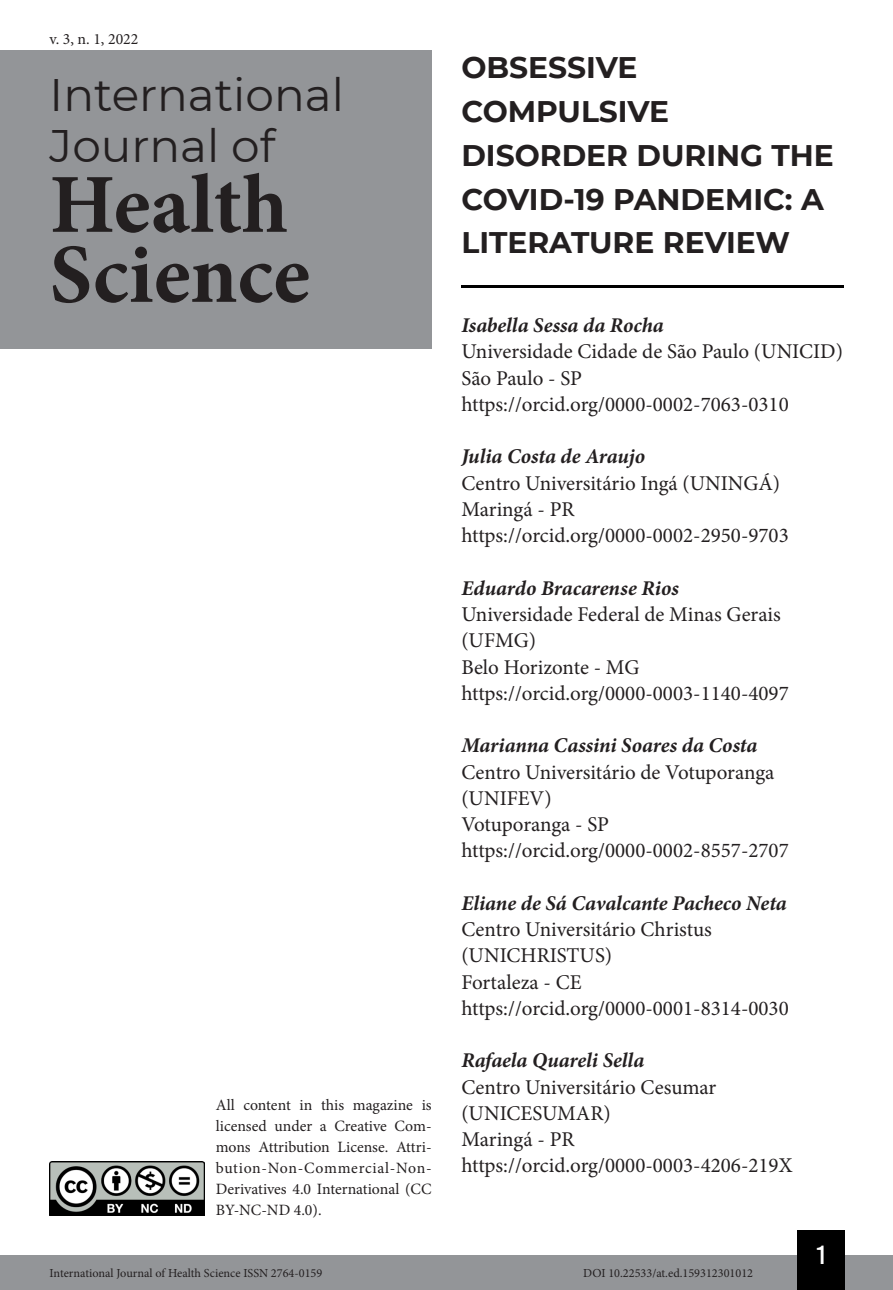
<style>
.page{position:relative;width:893px;height:1290px;background:#fff}
.page>*{position:absolute;margin:0;border:0;box-sizing:border-box;transform-origin:0 0}
.t1{font:700 84px/70px "Minion Pro";color:#231f20}
.t2{font:45.5px/50.8px "Montserrat";color:#231f20}
.Título_Artigo{font:700 29.75px/43.8px "Montserrat";color:#231f20}
.t3{font:26.25px "Bebas Kai";color:#fff}
.Infos_autor{font:21px/26.2px "Minion Pro";color:#231f20}
.Autor{font:italic 700 21px "Minion Pro";letter-spacing:-.005em;color:#231f20}
.t4{font:15.75px/21px "Minion Pro";color:#231f20;text-align:justify}
.t5{font:12.25px "Minion Pro";color:#231f20}
</style>
<div class="page">
<div style="left:0;top:1255px;width:893px;height:35px;background:#939598"></div>
<div style="left:797px;top:1230px;width:48px;height:60px;background:#000"></div>
<img style="left:50px;top:1161px;width:154px;height:54px">
<div style="left:0;top:50px;width:432px;height:298px;background:#939598"></div>
<hr style="left:461px;top:285px;width:382px;height:3px;background:#000">
<p class="t4" style="left:50px;top:28px;width:90px">v. 3, n. 1, 2022</p>
<h2 class="t2" style="left:50px;top:68px;width:296px">International<br>Journal of</h2>
<h1 class="t1" style="left:50px;top:169px;width:262px">Health<br>Science</h1>
<p class="t4" style="left:216px;top:1095px;width:217px">All content in this magazine is licensed under a Creative Com&shy;mons Attribution License. Attri&shy;bution-Non-Commercial-Non-Derivatives 4.0 International (CC BY-NC-ND 4.0).</p>
<p class="Título_Artigo" style="left:461px;top:44px;width:374px">OBSESSIVE<br>COMPULSIVE<br>DISORDER DURING THE<br>COVID-19 PANDEMIC: A<br>LITERATURE REVIEW</p>
<p class="Autor" style="left:461px;top:310px;width:204px">Isabella Sessa da Rocha</p>
<p class="Infos_autor" style="left:461px;top:339px;width:383px">Universidade Cidade de São Paulo (UNICID)</p>
<p class="Infos_autor" style="left:461px;top:365px;width:122px">São Paulo - SP</p>
<p class="Infos_autor" style="left:461px;top:391px;width:329px">https://orcid.org/0000-0002-7063-0310</p>
<p class="Autor" style="left:461px;top:442px;width:185px">Julia Costa de Araujo</p>
<p class="Infos_autor" style="left:461px;top:470px;width:320px">Centro Universitário Ingá (UNINGÁ)</p>
<p class="Infos_autor" style="left:461px;top:496px;width:115px">Maringá - PR</p>
<p class="Infos_autor" style="left:461px;top:522px;width:329px">https://orcid.org/0000-0002-2950-9703</p>
<p class="Autor" style="left:461px;top:573px;width:219px">Eduardo Bracarense Rios</p>
<p class="Infos_autor" style="left:461px;top:601px;width:321px">Universidade Federal de Minas Gerais (UFMG)</p>
<p class="Infos_autor" style="left:461px;top:654px;width:180px">Belo Horizonte - MG</p>
<p class="Infos_autor" style="left:461px;top:680px;width:329px">https://orcid.org/0000-0003-1140-4097</p>
<p class="Autor" style="left:461px;top:730px;width:298px">Marianna Cassini Soares da Costa</p>
<p class="Infos_autor" style="left:461px;top:759px;width:315px">Centro Universitário de Votuporanga (UNIFEV)</p>
<p class="Infos_autor" style="left:461px;top:811px;width:149px">Votuporanga - SP</p>
<p class="Infos_autor" style="left:461px;top:837px;width:329px">https://orcid.org/0000-0002-8557-2707</p>
<p class="Autor" style="left:461px;top:888px;width:327px">Eliane de Sá Cavalcante Pacheco Neta</p>
<p class="Infos_autor" style="left:461px;top:916px;width:252px">Centro Universitário Christus (UNICHRISTUS)</p>
<p class="Infos_autor" style="left:461px;top:969px;width:122px">Fortaleza - CE</p>
<p class="Infos_autor" style="left:461px;top:995px;width:329px">https://orcid.org/0000-0001-8314-0030</p>
<p class="Autor" style="left:461px;top:1045px;width:184px">Rafaela Quareli Sella</p>
<p class="Infos_autor" style="left:461px;top:1074px;width:257px">Centro Universitário Cesumar (UNICESUMAR)</p>
<p class="Infos_autor" style="left:461px;top:1126px;width:115px">Maringá - PR</p>
<p class="Infos_autor" style="left:461px;top:1152px;width:333px">https://orcid.org/0000-0003-4206-219X</p>
<p class="t3" style="left:817px;top:1241px;width:10px">1</p>
<p class="t5" style="left:50px;top:1265px;width:274px">International Journal of Health Science ISSN 2764-0159</p>
<p class="t5" style="left:583px;top:1265px;width:171px">DOI 10.22533/at.ed.159312301012</p>
</div>
